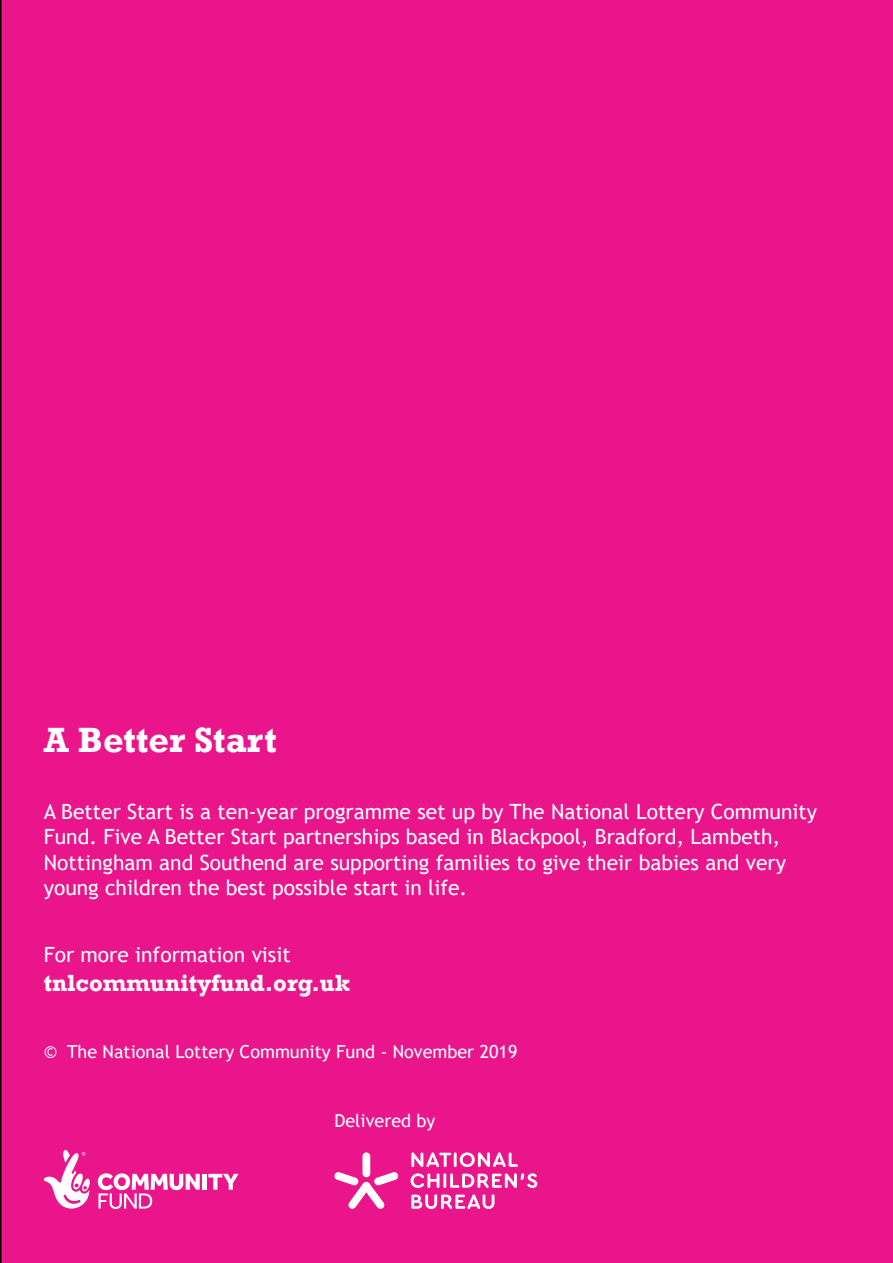
<style>
.page{position:relative;width:893px;height:1263px;background:#ea148b}
.page>*{position:absolute;margin:0;border:0;box-sizing:border-box;transform-origin:0 0}
.t1{font:700 36px "Rockwell";color:#fff}
.t2{font:700 24px "Rockwell";color:#fff}
.t3{font:21px/25.2px "Trebuchet MS";color:#fff}
.t4{font:18px "Trebuchet MS";color:#fff}
</style>
<div class="page">
<svg style="left:334px;top:1152px;width:65px;height:57px"></svg>
<svg style="left:411px;top:1152px;width:40px;height:15px"></svg>
<hr style="left:454px;top:1152px;width:3px;height:15px;background:#fff">
<svg style="left:460px;top:1152px;width:58px;height:15px"></svg>
<svg style="left:411px;top:1173px;width:28px;height:15px"></svg>
<hr style="left:443px;top:1173px;width:3px;height:15px;background:#fff">
<svg style="left:450px;top:1173px;width:87px;height:15px"></svg>
<svg style="left:411px;top:1194px;width:83px;height:15px"></svg>
<hr style="left:202px;top:1174px;width:4px;height:16px;background:#fff">
<svg style="left:208px;top:1174px;width:30px;height:16px"></svg>
<svg style="left:98px;top:1173px;width:102px;height:36px"></svg>
<svg style="left:44px;top:1150px;width:46px;height:58px"></svg>
<p class="t1" style="left:44px;top:718px;width:235px">A Better Start</p>
<p class="t3" style="left:44px;top:799px;width:775px">A Better Start is a ten-year programme set up by The National Lottery Community Fund. Five A Better Start partnerships based in Blackpool, Bradford, Lambeth, Nottingham and Southend are supporting families to give their babies and very young children the best possible start in life.</p>
<p class="t3" style="left:44px;top:942px;width:249px">For more information visit</p>
<p class="t2" style="left:44px;top:968px;width:308px">tnlcommunityfund.org.uk</p>
<p class="t4" style="left:44px;top:1040px;width:475px">© The National Lottery Community Fund - November 2019</p>
<p class="t4" style="left:334px;top:1109px;width:103px">Delivered by</p>
</div>
